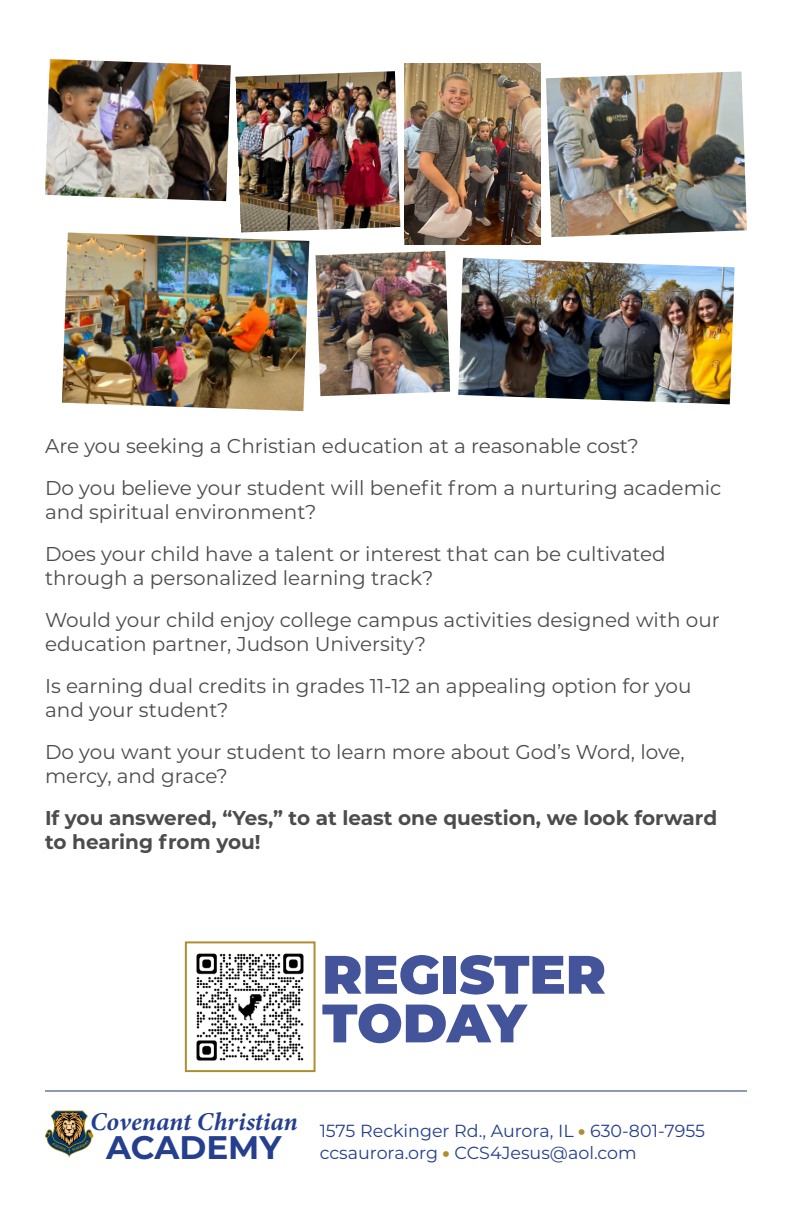
<style>
.page{position:relative;width:792px;height:1224px;background:#fff}
.page>*{position:absolute;margin:0;border:0;box-sizing:border-box;transform-origin:0 0}
.Subhead_3{font:900 54px "Montserrat";color:#43549a}
.t1{font:700 32.6px "Montserrat";color:#253f8e}
.t2{font:italic 25.8px "Minion Variable Concept";color:#253f8e}
.Bullets{font:20px/24px "Montserrat";color:#4b4c4d}
.Bullets-2{font:700 20px/24px "Montserrat";color:#4b4c4d}
.t3{font:17.6px "Montserrat";color:#253f8e}
.s1{font-weight:900;color:#b08e2f}
</style>
<div class="page">
<hr style="left:45px;top:1090px;width:702px;height:1px;background:#1b3869">
<img style="left:196px;top:953px;width:108px;height:108px">
<div style="left:185px;top:941px;width:131px;height:131px;border:2px solid #b08e2f"></div>
<img style="left:405px;top:64px;width:136px;height:181px">
<img style="left:62px;top:233px;width:247px;height:178px">
<img style="left:546px;top:71px;width:201px;height:166px">
<img style="left:45px;top:59px;width:186px;height:142px">
<img style="left:235px;top:71px;width:165px;height:162px">
<img style="left:458px;top:258px;width:277px;height:146px">
<img style="left:316px;top:251px;width:134px;height:145px">
<svg style="left:45px;top:1111px;width:48px;height:46px"></svg>
<p class="Bullets" style="left:45px;top:433px;width:595px">Are you seeking a Christian education at a reasonable cost?</p>
<p class="Bullets" style="left:45px;top:475px;width:678px">Do you believe your student will benefit from a nurturing academic and spiritual environment?</p>
<p class="Bullets" style="left:45px;top:541px;width:622px">Does your child have a talent or interest that can be cultivated through a personalized learning track?</p>
<p class="Bullets" style="left:45px;top:607px;width:676px">Would your child enjoy college campus activities designed with our education partner, Judson University?</p>
<p class="Bullets" style="left:45px;top:673px;width:648px">Is earning dual credits in grades 11-12 an appealing option for you and your student?</p>
<p class="Bullets" style="left:45px;top:739px;width:641px">Do you want your student to learn more about God’s Word, love, mercy, and grace?</p>
<p class="Bullets-2" style="left:45px;top:805px;width:674px">If you answered, “Yes,” to at least one question, we look forward to hearing from you!</p>
<p class="Subhead_3" style="left:322px;top:934px;width:285px">REGISTER</p>
<p class="Subhead_3" style="left:322px;top:983px;width:206px">TODAY</p>
<p class="t2" style="left:90px;top:1104px;width:209px">Covenant Christian</p>
<p class="t1" style="left:106px;top:1124px;width:177px">ACADEMY</p>
<p class="t3" style="left:320px;top:1119px;width:387px">1575 Reckinger Rd., Aurora, IL <span class="s1">•</span> 630-801-7955</p>
<p class="t3" style="left:320px;top:1141px;width:319px">ccsaurora.org <span class="s1">•</span> CCS4Jesus@aol.com</p>
</div>
